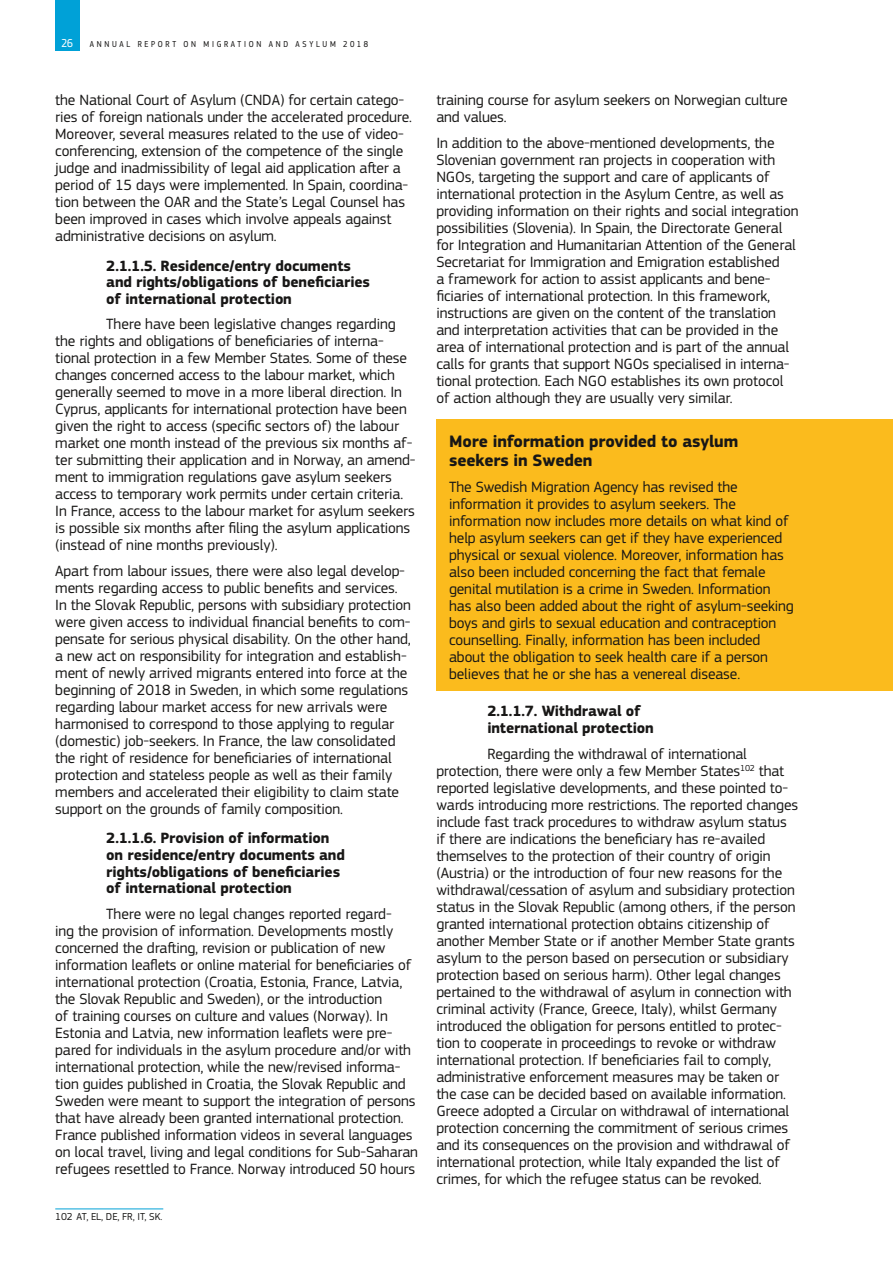
<style>
.page{position:relative;width:893px;height:1263px;background:#fff}
.page>*{position:absolute;margin:0;border:0;box-sizing:border-box;transform-origin:0 0}
.t1{font:700 17.25px/19px "EC Square Sans Pro";letter-spacing:-.01em;color:#181716}
.t2{font:15.45px/17px "EC Square Sans Pro";letter-spacing:-.01em;color:#181716}
.t3{font:700 15.45px/16.6px "EC Square Sans Pro";letter-spacing:-.01em;color:#181716}
.t4{font:12px "EC Square Sans Cond Pro";color:#fff}
.t5{font:10.5px "EC Square Sans Pro";letter-spacing:-.01em;color:#181716}
.t6{font:9px "EC Square Sans Cond Pro";letter-spacing:.3em;color:#181716}
</style>
<div class="page">
<div style="left:55px;top:0;width:24px;height:51px;background:#00a1d7"></div>
<hr style="left:55px;top:1208px;width:108px;height:1px;background:#00a1d7">
<div style="left:436px;top:419px;width:457px;height:60px;background:#fbbb1d"></div>
<div style="left:436px;top:465px;width:457px;height:226px;background:#fbbb1d"></div>
<p class="t4" style="left:62px;top:36px;width:13px">26</p>
<p class="t6" style="left:90px;top:39px;width:280px">ANNUAL REPORT ON MIGRATION AND ASYLUM 2018</p>
<p class="t2" style="left:55px;top:92px;width:358px">the National Court of Asylum (CNDA) for certain catego&shy;ries of foreign nationals under the accelerated procedure.<br>Moreover, several measures related to the use of video&shy;conferencing, extension of the competence of the single judge and inadmissibility of legal aid application after a period of 15 days were implemented. In Spain, coordina&shy;tion between the OAR and the State’s Legal Counsel has been improved in cases which involve appeals against administrative decisions on asylum.</p>
<p class="t3" style="left:106px;top:258px;width:265px">2.1.1.5. Residence/entry documents and rights/obligations of beneficiaries of international protection</p>
<p class="t2" style="left:55px;top:316px;width:362px;text-indent:51px">There have been legislative changes regarding the rights and obligations of beneficiaries of interna&shy;tional protection in a few Member States. Some of these changes concerned access to the labour market, which generally seemed to move in a more liberal direction. In Cyprus, applicants for international protection have been given the right to access (specific sectors of) the labour market one month instead of the previous six months af&shy;ter submitting their application and in Norway, an amend&shy;ment to immigration regulations gave asylum seekers access to temporary work permits under certain criteria.<br>In France, access to the labour market for asylum seekers is possible six months after filing the asylum applications (instead of nine months previously).</p>
<p class="t2" style="left:55px;top:562px;width:357px">Apart from labour issues, there were also legal develop&shy;ments regarding access to public benefits and services.<br>In the Slovak Republic, persons with subsidiary protection were given access to individual financial benefits to com&shy;pensate for serious physical disability. On the other hand, a new act on responsibility for integration and establish&shy;ment of newly arrived migrants entered into force at the beginning of 2018 in Sweden, in which some regulations regarding labour market access for new arrivals were harmonised to correspond to those applying to regular (domestic) job-seekers. In France, the law consolidated the right of residence for beneficiaries of international protection and stateless people as well as their family members and accelerated their eligibility to claim state support on the grounds of family composition.</p>
<p class="t3" style="left:106px;top:830px;width:240px">2.1.1.6. Provision of information on residence/entry documents and rights/obligations of beneficiaries of international protection</p>
<p class="t2" style="left:55px;top:905px;width:364px;text-indent:51px">There were no legal changes reported regard-<br>ing the provision of information. Developments mostly concerned the drafting, revision or publication of new information leaflets or online material for beneficiaries of international protection (Croatia, Estonia, France, Latvia, the Slovak Republic and Sweden), or the introduction<br>of training courses on culture and values (Norway). In Estonia and Latvia, new information leaflets were pre&shy;pared for individuals in the asylum procedure and/or with international protection, while the new/revised informa&shy;tion guides published in Croatia, the Slovak Republic and Sweden were meant to support the integration of persons that have already been granted international protection.<br>France published information videos in several languages on local travel, living and legal conditions for Sub-Saharan refugees resettled to France. Norway introduced 50 hours</p>
<p class="t5" style="left:55px;top:1211px;width:109px">102 AT, EL, DE, FR, IT, SK.</p>
<p class="t2" style="left:436px;top:92px;width:353px">training course for asylum seekers on Norwegian culture and values.</p>
<p class="t2" style="left:436px;top:134px;width:364px">In addition to the above-mentioned developments, the Slovenian government ran projects in cooperation with NGOs, targeting the support and care of applicants of international protection in the Asylum Centre, as well as providing information on their rights and social integration possibilities (Slovenia). In Spain, the Directorate General for Integration and Humanitarian Attention of the General Secretariat for Immigration and Emigration established<br>a framework for action to assist applicants and bene&shy;ficiaries of international protection. In this framework, instructions are given on the content of the translation and interpretation activities that can be provided in the area of international protection and is part of the annual calls for grants that support NGOs specialised in interna&shy;tional protection. Each NGO establishes its own protocol of action although they are usually very similar.</p>
<p class="t1" style="left:449px;top:432px;width:291px">More information provided to asylum seekers in Sweden</p>
<p class="t2" style="left:449px;top:478px;width:346px">The Swedish Migration Agency has revised the information it provides to asylum seekers. The information now includes more details on what kind of help asylum seekers can get if they have experienced physical or sexual violence. Moreover, information has also been included concerning the fact that female genital mutilation is a crime in Sweden. Information has also been added about the right of asylum-seeking boys and girls to sexual education and contraception counselling. Finally, information has been included about the obligation to seek health care if a person believes that he or she has a venereal disease.</p>
<p class="t3" style="left:487px;top:703px;width:168px">2.1.1.7. Withdrawal of international protection</p>
<p class="t2" style="left:436px;top:745px;width:363px;text-indent:51px">Regarding the withdrawal of international protection, there were only a few Member States<sup>102</sup> that reported legislative developments, and these pointed to&shy;wards introducing more restrictions. The reported changes include fast track procedures to withdraw asylum status if there are indications the beneficiary has re-availed themselves to the protection of their country of origin (Austria) or the introduction of four new reasons for the withdrawal/cessation of asylum and subsidiary protection status in the Slovak Republic (among others, if the person granted international protection obtains citizenship of another Member State or if another Member State grants asylum to the person based on persecution or subsidiary protection based on serious harm). Other legal changes pertained to the withdrawal of asylum in connection with criminal activity (France, Greece, Italy), whilst Germany introduced the obligation for persons entitled to protec&shy;tion to cooperate in proceedings to revoke or withdraw international protection. If beneficiaries fail to comply, administrative enforcement measures may be taken or the case can be decided based on available information.<br>Greece adopted a Circular on withdrawal of international protection concerning the commitment of serious crimes and its consequences on the provision and withdrawal of international protection, while Italy expanded the list of crimes, for which the refugee status can be revoked.</p>
</div>
